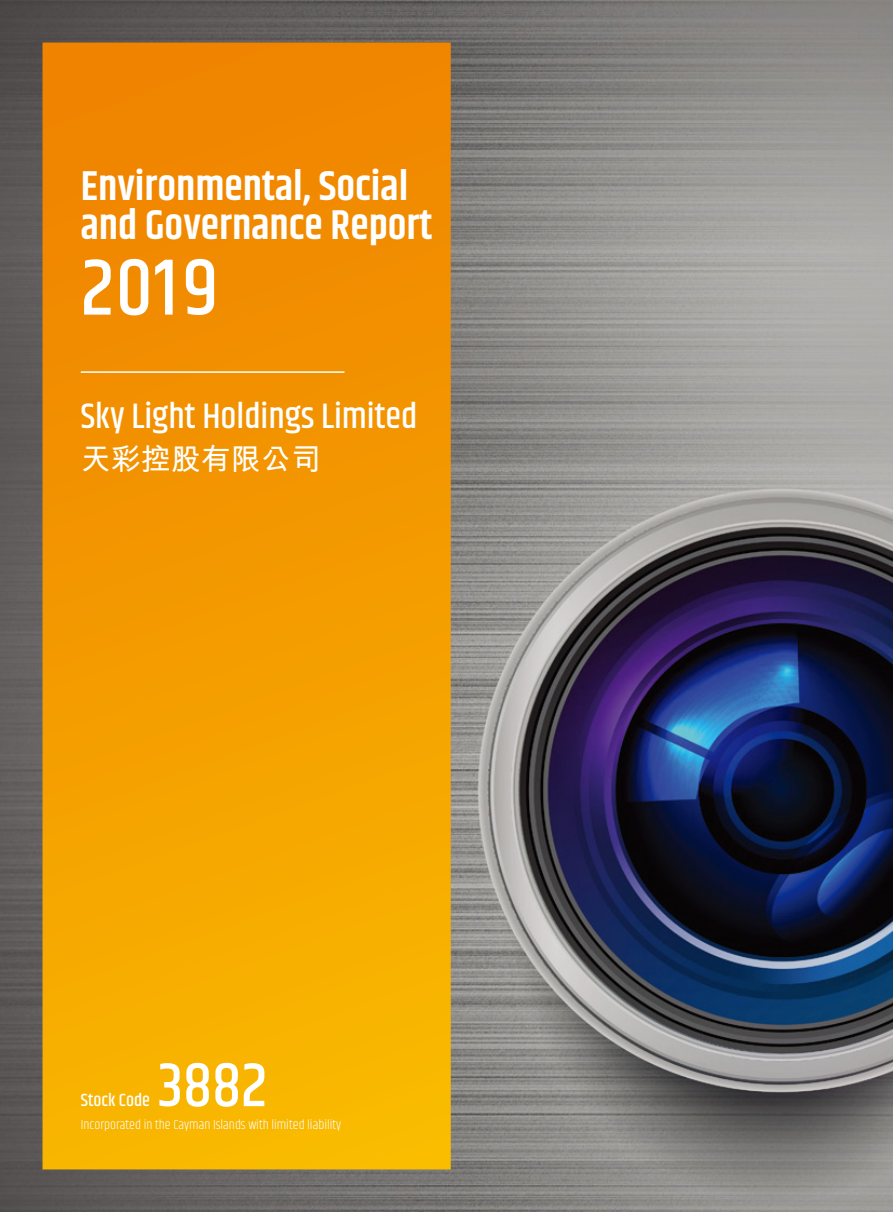
<style>
.page{position:relative;width:893px;height:1212px;background:#fff}
.page>*{position:absolute;margin:0;border:0;box-sizing:border-box;transform-origin:0 0}
.t1{font:500 81px "Khand";color:#fff}
.t2{font:500 63px "Khand";color:#fff}
.t3{font:600 42px/39px "Khand";color:#fff}
.t4{font:500 36px "Khand";color:#fff}
.t5{font:700 30px "M Hei HK";color:#fff}
.t6{font:500 18px "Khand";color:#fff}
.t7{font:300 13.5px "Khand";color:#fff}
</style>
<div class="page">
<img style="left:0;top:0;width:893px;height:1212px">
<svg style="left:43px;top:43px;width:408px;height:1126px;background:#f39c00"></svg>
<hr style="left:81px;top:371px;width:263px;height:2px;background:#fff">
<h3 class="t3" style="left:81px;top:169px;width:353px">Environmental, Social and Governance Report</h3>
<h1 class="t1" style="left:81px;top:237px;width:139px">2019</h1>
<h3 class="t4" style="left:81px;top:393px;width:338px">Sky Light Holdings Limited</h3>
<h3 class="t5" style="left:81px;top:437px;width:242px">天彩控股有限公司</h3>
<h2 class="t2" style="left:158px;top:1046px;width:111px">3882</h2>
<h3 class="t6" style="left:81px;top:1089px;width:71px">Stock Code</h3>
<p class="t7" style="left:81px;top:1116px;width:262px">Incorporated in the Cayman Islands with limited liability</p>
</div>
